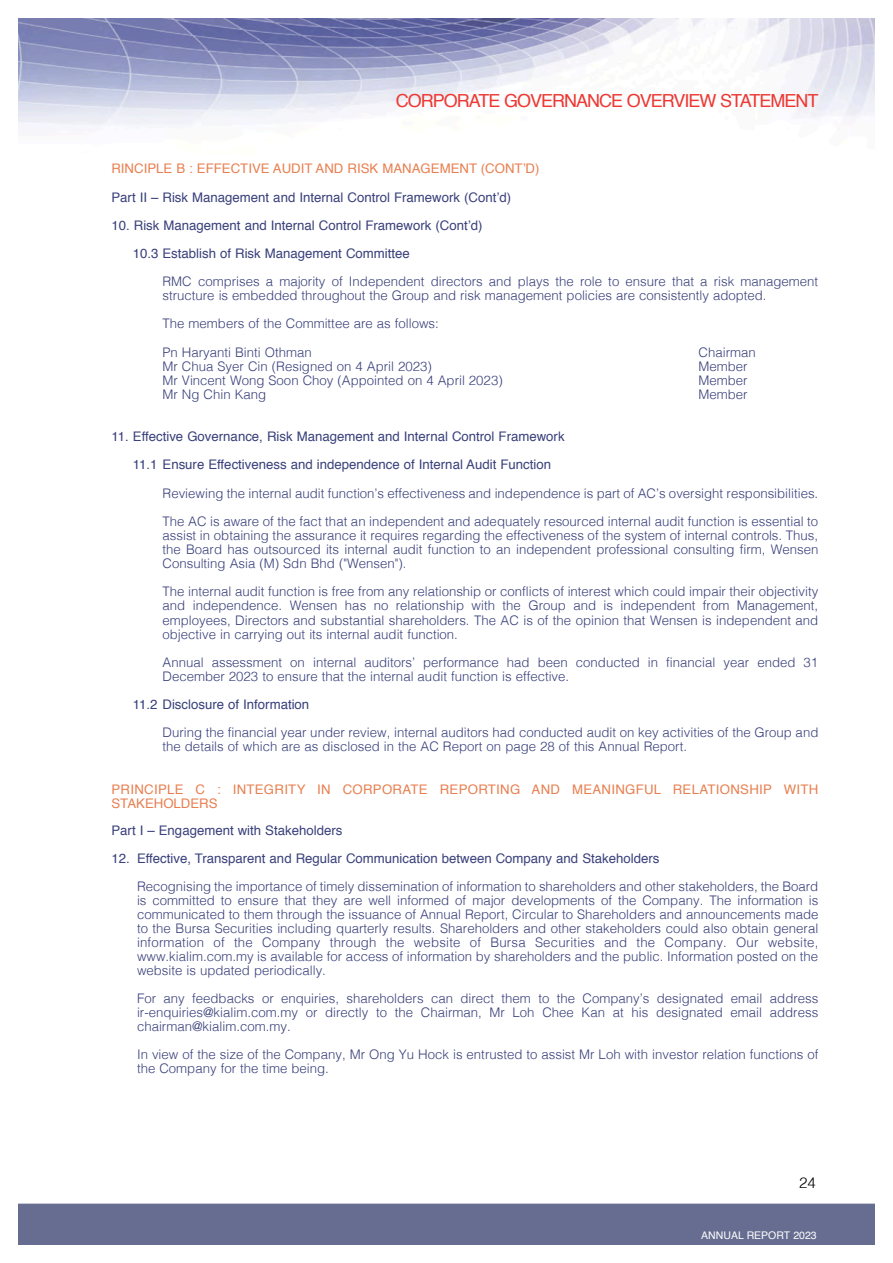
<style>
.page{position:relative;width:893px;height:1263px;background:#fff}
.page>*{position:absolute;margin:0;border:0;box-sizing:border-box;transform-origin:0 0}
.t1{font:18px "Helvetica";letter-spacing:-.055em;color:#ed3833}
.t2{font:300 15px "Helvetica";color:#000}
.t3{font:300 13.2px/14px "Helvetica";color:#39407a}
.t4{font:13.2px/28.2px "Helvetica";color:#39407a}
.t5{font:13.2px/14px "Helvetica";letter-spacing:.02em;color:#e87f50}
.t6{font:13.2px "Helvetica";color:#e87f50}
.t7{font:10.5px "Helvetica";color:#fff}
</style>
<div class="page">
<img style="left:18px;top:18px;width:856px;height:107px">
<div style="left:18px;top:1204px;width:856px;height:41px;background:#666d91"></div>
<h1 class="t1" style="left:396px;top:93px;width:424px">CORPORATE GOVERNANCE OVERVIEW STATEMENT</h1>
<p class="t6" style="left:111px;top:163px;width:429px">RINCIPLE B : EFFECTIVE AUDIT AND RISK MANAGEMENT (CONT’D)</p>
<p class="t4" style="left:111px;top:184px;width:401px">Part II – Risk Management and Internal Control Framework (Cont’d)</p>
<p class="t4" style="left:133px;top:212px;width:351px;text-indent:-21px">10. Risk Management and Internal Control Framework (Cont’d)<br>10.3 Establish of Risk Management Committee</p>
<p class="t3" style="left:162px;top:276px;width:657px">RMC comprises a majority of Independent directors and plays the role to ensure that a risk management structure is embedded throughout the Group and risk management policies are consistently adopted.</p>
<p class="t3" style="left:162px;top:311px;width:278px;line-height:28.2px">The members of the Committee are as follows:<br>Pn Haryanti Binti Othman</p>
<p class="t3" style="left:698px;top:346px;width:59px">Chairman</p>
<p class="t3" style="left:162px;top:360px;width:271px">Mr Chua Syer Cin (Resigned on 4 April 2023)</p>
<p class="t3" style="left:698px;top:360px;width:51px">Member</p>
<p class="t3" style="left:162px;top:374px;width:342px">Mr Vincent Wong Soon Choy (Appointed on 4 April 2023)</p>
<p class="t3" style="left:698px;top:374px;width:51px">Member</p>
<p class="t3" style="left:162px;top:388px;width:105px">Mr Ng Chin Kang</p>
<p class="t3" style="left:698px;top:388px;width:51px">Member</p>
<p class="t4" style="left:111px;top:424px;width:454px;text-align:center">11. Effective Governance, Risk Management and Internal Control Framework<br>11.1 Ensure Effectiveness and independence of Internal Audit Function</p>
<p class="t3" style="left:162px;top:480px;width:657px;line-height:28.2px">Reviewing the internal audit function’s effectiveness and independence is part of AC’s oversight responsibilities.<br>The AC is aware of the fact that an independent and adequately resourced internal audit function is essential to</p>
<p class="t3" style="left:162px;top:529px;width:657px;text-align:justify">assist in obtaining the assurance it requires regarding the effectiveness of the system of internal controls. Thus, the Board has outsourced its internal audit function to an independent professional consulting firm, Wensen Consulting Asia (M) Sdn Bhd ("Wensen").</p>
<p class="t3" style="left:162px;top:586px;width:657px;text-align:justify">The internal audit function is free from any relationship or conflicts of interest which could impair their objectivity and independence. Wensen has no relationship with the Group and is independent from Management, employees, Directors and substantial shareholders. The AC is of the opinion that Wensen is independent and objective in carrying out its internal audit function.</p>
<p class="t3" style="left:162px;top:656px;width:657px">Annual assessment on internal auditors’ performance had been conducted in financial year ended 31<br>December 2023 to ensure that the internal audit function is effective.</p>
<p class="t4" style="left:133px;top:691px;width:178px">11.2 Disclosure of Information</p>
<p class="t3" style="left:162px;top:727px;width:657px">During the financial year under review, internal auditors had conducted audit on key activities of the Group and the details of which are as disclosed in the AC Report on page 28 of this Annual Report.</p>
<p class="t5" style="left:111px;top:783px;width:708px">PRINCIPLE C : INTEGRITY IN CORPORATE REPORTING AND MEANINGFUL RELATIONSHIP WITH<br>STAKEHOLDERS</p>
<p class="t4" style="left:111px;top:818px;width:232px">Part I – Engagement with Stakeholders</p>
<p class="t4" style="left:111px;top:846px;width:549px">12. Effective, Transparent and Regular Communication between Company and Stakeholders</p>
<p class="t3" style="left:137px;top:881px;width:683px;text-align:justify">Recognising the importance of timely dissemination of information to shareholders and other stakeholders, the Board is committed to ensure that they are well informed of major developments of the Company. The information is communicated to them through the issuance of Annual Report, Circular to Shareholders and announcements made to the Bursa Securities including quarterly results. Shareholders and other stakeholders could also obtain general information of the Company through the website of Bursa Securities and the Company. Our website, www.kialim.com.my is available for access of information by shareholders and the public. Information posted on the website is updated periodically.</p>
<p class="t3" style="left:137px;top:992px;width:682px;text-align:justify">For any feedbacks or enquiries, shareholders can direct them to the Company’s designated email address ir-enquiries@kialim.com.my or directly to the Chairman, Mr Loh Chee Kan at his designated email address chairman@kialim.com.my.</p>
<p class="t3" style="left:137px;top:1048px;width:683px">In view of the size of the Company, Mr Ong Yu Hock is entrusted to assist Mr Loh with investor relation functions of the Company for the time being.</p>
<p class="t2" style="left:799px;top:1176px;width:18px">24</p>
<p class="t7" style="left:701px;top:1231px;width:117px">ANNUAL REPORT 2023</p>
</div>
